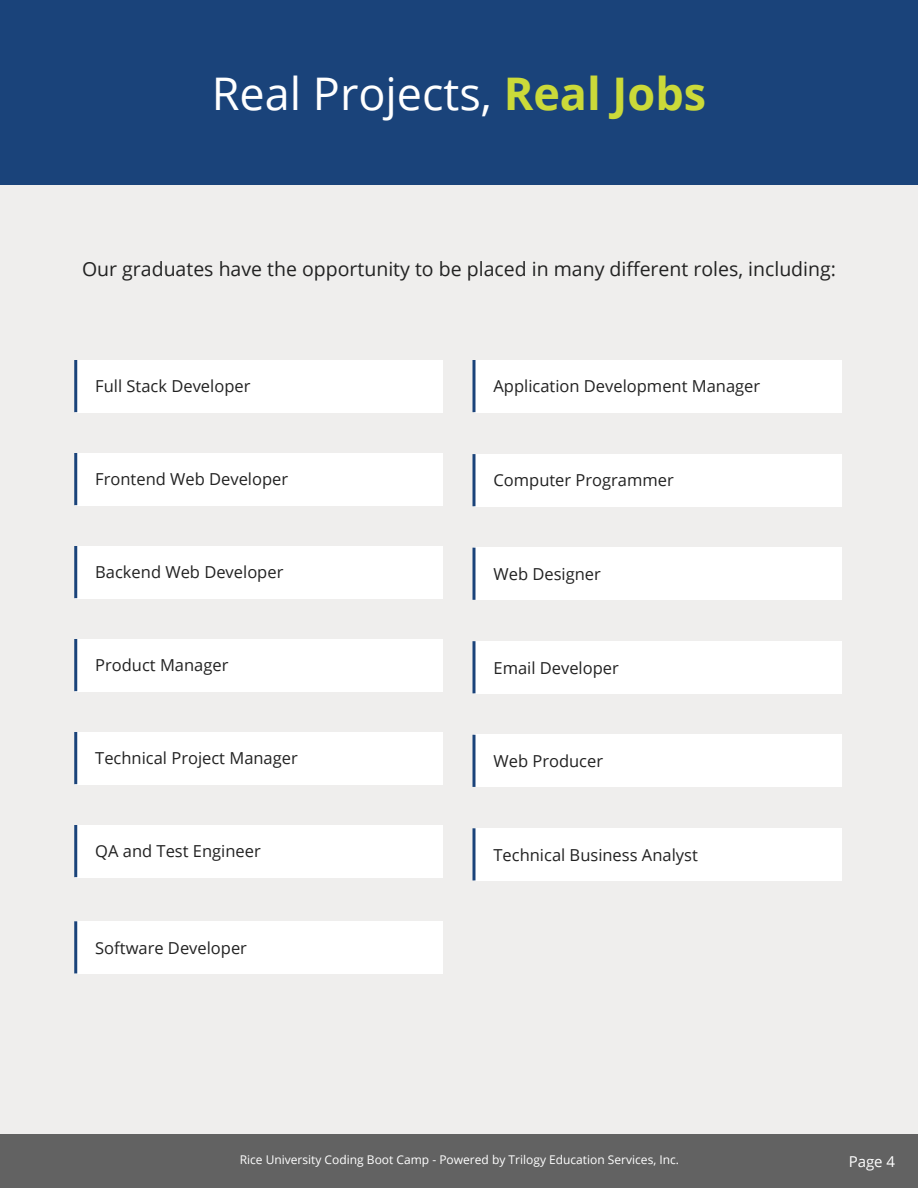
<style>
.page{position:relative;width:918px;height:1188px;background:#fff}
.page>*{position:absolute;margin:0;border:0;box-sizing:border-box;transform-origin:0 0}
.t1{font:45px "Open Sans";color:#fff}
.t2{font:19.5px "Open Sans";color:#222}
.t3{font:16.5px "Open Sans";color:#222}
.t4{font:15px "Open Sans";color:#fff}
.t5{font:12px "Open Sans";color:#fff}
.s1{font-weight:700;color:#cbda39}
</style>
<div class="page">
<div style="left:0;top:1134px;width:918px;height:54px;background:#626262"></div>
<div style="left:0;top:184px;width:918px;height:950px;background:#efeeed"></div>
<div style="left:0;top:0;width:918px;height:184px;background:#1a437a"></div>
<div style="left:76px;top:639px;width:367px;height:52px;background:#fff"></div>
<hr style="left:74px;top:639px;width:3px;height:52px;background:#1a437a">
<div style="left:76px;top:732px;width:367px;height:52px;background:#fff"></div>
<hr style="left:74px;top:732px;width:3px;height:52px;background:#1a437a">
<div style="left:76px;top:825px;width:367px;height:52px;background:#fff"></div>
<hr style="left:74px;top:825px;width:3px;height:52px;background:#1a437a">
<div style="left:76px;top:360px;width:367px;height:52px;background:#fff"></div>
<hr style="left:74px;top:360px;width:3px;height:52px;background:#1a437a">
<div style="left:76px;top:921px;width:367px;height:52px;background:#fff"></div>
<hr style="left:74px;top:921px;width:3px;height:52px;background:#1a437a">
<div style="left:474px;top:360px;width:367px;height:52px;background:#fff"></div>
<svg style="left:472px;top:360px;width:4px;height:52px"></svg>
<div style="left:76px;top:453px;width:367px;height:52px;background:#fff"></div>
<hr style="left:74px;top:453px;width:3px;height:52px;background:#1a437a">
<div style="left:474px;top:454px;width:367px;height:52px;background:#fff"></div>
<svg style="left:472px;top:454px;width:4px;height:52px"></svg>
<div style="left:474px;top:548px;width:367px;height:52px;background:#fff"></div>
<svg style="left:472px;top:548px;width:4px;height:52px"></svg>
<div style="left:474px;top:641px;width:367px;height:52px;background:#fff"></div>
<svg style="left:472px;top:641px;width:4px;height:52px"></svg>
<div style="left:474px;top:735px;width:367px;height:52px;background:#fff"></div>
<svg style="left:472px;top:735px;width:4px;height:52px"></svg>
<div style="left:474px;top:828px;width:367px;height:52px;background:#fff"></div>
<svg style="left:472px;top:828px;width:4px;height:52px"></svg>
<div style="left:76px;top:546px;width:367px;height:52px;background:#fff"></div>
<hr style="left:74px;top:546px;width:3px;height:52px;background:#1a437a">
<h1 class="t1" style="left:212px;top:63px;width:496px">Real Projects, <span class="s1">Real Jobs</span></h1>
<p class="t2" style="left:82px;top:256px;width:756px">Our graduates have the opportunity to be placed in many different roles, including:</p>
<p class="t3" style="left:95px;top:375px;width:157px">Full Stack Developer</p>
<p class="t3" style="left:494px;top:375px;width:268px">Application Development Manager</p>
<p class="t3" style="left:95px;top:468px;width:194px">Frontend Web Developer</p>
<p class="t3" style="left:494px;top:469px;width:182px">Computer Programmer</p>
<p class="t3" style="left:95px;top:561px;width:190px">Backend Web Developer</p>
<p class="t3" style="left:494px;top:563px;width:109px">Web Designer</p>
<p class="t3" style="left:95px;top:654px;width:135px">Product Manager</p>
<p class="t3" style="left:494px;top:656px;width:127px">Email Developer</p>
<p class="t3" style="left:95px;top:747px;width:204px">Technical Project Manager</p>
<p class="t3" style="left:494px;top:750px;width:111px">Web Producer</p>
<p class="t3" style="left:95px;top:840px;width:167px">QA and Test Engineer</p>
<p class="t3" style="left:494px;top:843px;width:206px">Technical Business Analyst</p>
<p class="t3" style="left:95px;top:936px;width:153px">Software Developer</p>
<p class="t5" style="left:240px;top:1152px;width:441px">Rice University Coding Boot Camp - Powered by Trilogy Education Services, Inc.</p>
<p class="t4" style="left:849px;top:1151px;width:48px">Page 4</p>
</div>
